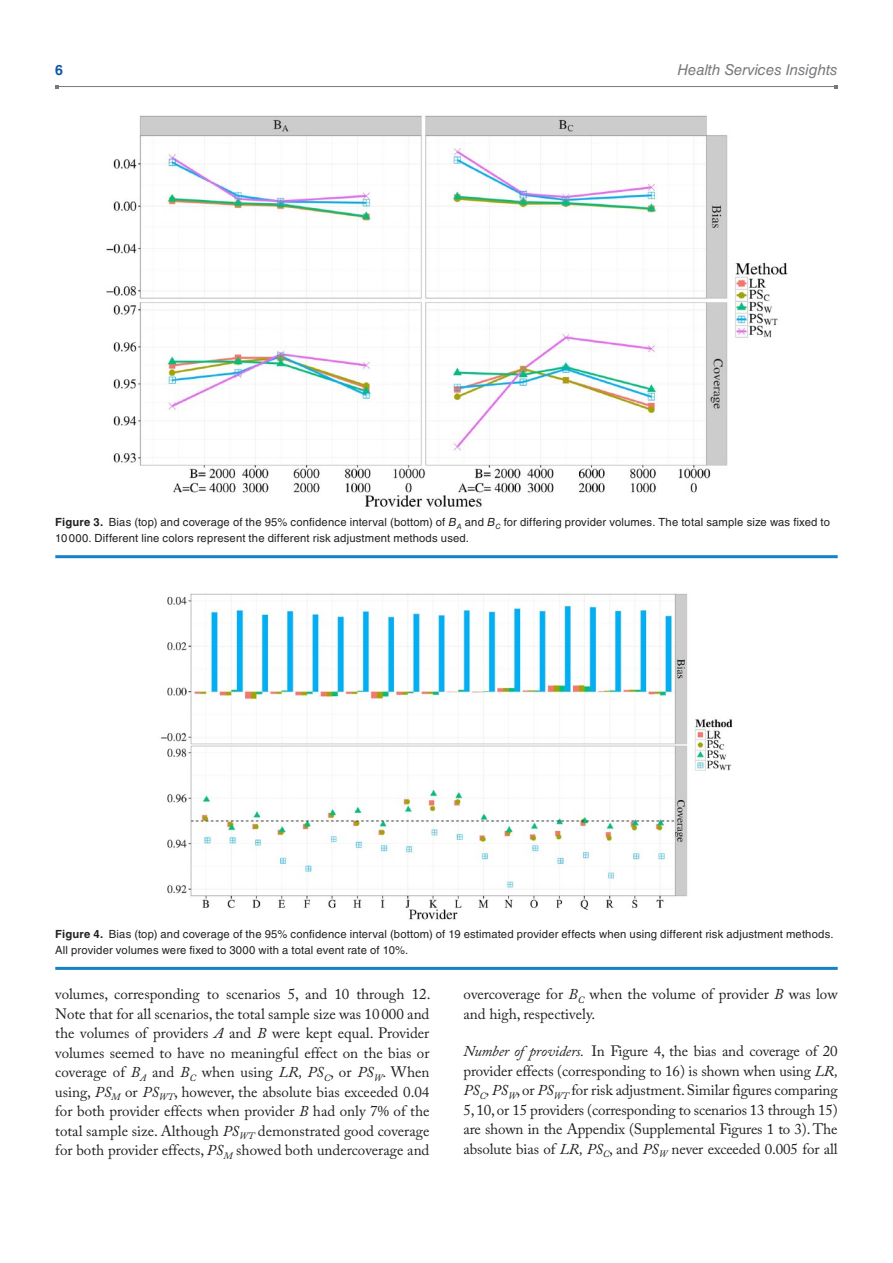
<style>
.page{position:relative;width:893px;height:1263px;background:#fff}
.page>*{position:absolute;margin:0;border:0;box-sizing:border-box;transform-origin:0 0}
.t1{font:15px/19.5px "Adobe Caslon Pro";color:#231f20;text-align:justify}
.t2{font:italic 15px "Helvetica LT Std";letter-spacing:-.005em;color:#76787b}
.t3{font:700 14.25px "Helvetica LT Std";color:#1055a4}
.t4{font:11.25px/16.5px "Helvetica LT Std";letter-spacing:.015em;color:#231f20}
.s1{font-weight:700}
.s2{font-style:italic}
</style>
<div class="page">
<hr style="left:57px;top:86px;width:779px;height:1px;background:#76787b">
<hr style="left:55px;top:555px;width:783px;height:3px;background:#1582c5">
<img style="left:106px;top:115px;width:682px;height:392px">
<hr style="left:55px;top:967px;width:783px;height:3px;background:#1582c5">
<img style="left:161px;top:593px;width:572px;height:327px">
<p class="t3" style="left:55px;top:61px;width:9px">6</p>
<p class="t2" style="left:677px;top:61px;width:162px">Health Services Insights</p>
<p class="t4" style="left:55px;top:514px;width:776px"><span class="s1">Figure 3.</span> Bias (top) and coverage of the 95% confidence interval (bottom) of <span class="s2">B</span><sub>A</sub> and <span class="s2">B</span><sub>C</sub> for differing provider volumes. The total sample size was fixed to<br>10000. Different line colors represent the different risk adjustment methods used.</p>
<p class="t4" style="left:55px;top:925px;width:780px"><span class="s1">Figure 4.</span> Bias (top) and coverage of the 95% confidence interval (bottom) of 19 estimated provider effects when using different risk adjustment methods.<br>All provider volumes were fixed to 3000 with a total event rate of 10%.</p>
<p class="t1" style="left:55px;top:984px;width:377px">volumes, corresponding to scenarios 5, and 10 through 12.<br>Note that for all scenarios, the total sample size was 10 000 and the volumes of providers <span class="s2">A</span> and <span class="s2">B</span> were kept equal. Provider volumes seemed to have no meaningful effect on the bias or coverage of <span class="s2">B</span><sub>A</sub> and <span class="s2">B</span><sub>C</sub> when using <span class="s2">LR, PS</span><sub>C</sub>, or <span class="s2">PS</span><sub>W</sub>. When using, <span class="s2">PS</span><sub>M</sub> or <span class="s2">PS</span><sub>WT</sub>, however, the absolute bias exceeded 0.04 for both provider effects when provider <span class="s2">B</span> had only 7% of the total sample size. Although <span class="s2">PS</span><sub>WT</sub> demonstrated good coverage for both provider effects, <span class="s2">PS</span><sub>M</sub> showed both undercoverage and</p>
<p class="t1" style="left:463px;top:984px;width:376px">overcoverage for <span class="s2">B</span><sub>C</sub> when the volume of provider <span class="s2">B</span> was low and high, respectively.</p>
<p class="t1" style="left:463px;top:1041px;width:376px"><span class="s2">Number of providers.</span> In Figure 4, the bias and coverage of 20 provider effects (corresponding to 16) is shown when using <span class="s2">LR, PS</span><sub>C</sub><span class="s2">, PS</span><sub>W</sub>, or <span class="s2">PS</span><sub>WT</sub> for risk adjustment. Similar figures comparing 5, 10, or 15 providers (corresponding to scenarios 13 through 15) are shown in the Appendix (Supplemental Figures 1 to 3). The absolute bias of <span class="s2">LR, PS</span><sub>C</sub>, and <span class="s2">PS</span><sub>W</sub> never exceeded 0.005 for all</p>
</div>
